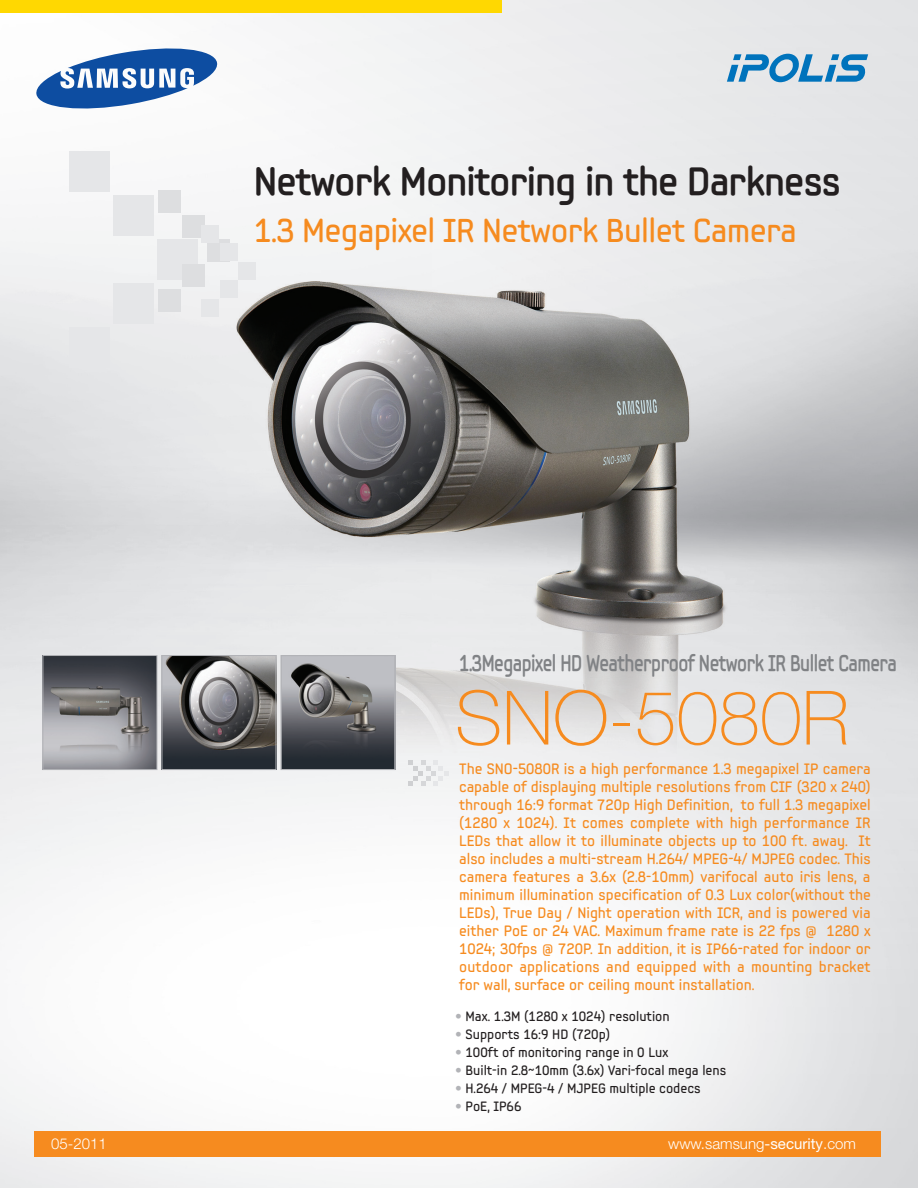
<style>
.page{position:relative;width:918px;height:1188px;background:#fff}
.page>*{position:absolute;margin:0;border:0;box-sizing:border-box;transform-origin:0 0}
.t1{font:100 75px "Helvetica Neue";color:#f68b1f}
.t2{font:700 39px "Samsung Imagination Modern";letter-spacing:-.02em;color:#231f20}
.t3{font:33px "Samsung Imagination Modern";letter-spacing:-.02em;color:#f68b1f}
.t4{font:700 22.5px "Samsung Imagination Modern";letter-spacing:-.025em;color:#808285;scale:.83 1}
.t5{font:15px/18px "Samsung Imagination Modern";color:#f68b1f;text-align:justify}
.t6{font:300 15px "Helvetica Neue LT";color:#fff}
.t7{font:13.5px "Samsung Imagination Modern";color:#231f20}
.s1{font-family:"Helvetica Neue LT";font-weight:300;color:#b2b3b7}
.s2{font-family:"Helvetica Neue";font-weight:400}
</style>
<div class="page">
<img style="left:0;top:0;width:918px;height:1188px">
<div style="left:34px;top:1131px;width:846px;height:26px;background:#f68b1f"></div>
<div style="left:0;top:0;width:502px;height:13px;background:#ffd801"></div>
<svg style="left:727px;top:54px;width:141px;height:28px;background:#7ab0d3"></svg>
<svg style="left:408px;top:761px;width:40px;height:25px"></svg>
<div style="left:69px;top:151px;width:41px;height:41px;background:#e5e6e8"></div>
<div style="left:113px;top:195px;width:41px;height:41px;background:#e5e6e8"></div>
<div style="left:157px;top:239px;width:40px;height:41px;background:#e5e6e8"></div>
<div style="left:113px;top:283px;width:41px;height:41px;background:#e5e6e8"></div>
<div style="left:69px;top:327px;width:41px;height:40px;background:#e5e6e8"></div>
<div style="left:158px;top:190px;width:23px;height:23px;background:#dddee0"></div>
<div style="left:182px;top:215px;width:23px;height:23px;background:#dddee0"></div>
<div style="left:207px;top:239px;width:23px;height:23px;background:#dddee0"></div>
<div style="left:182px;top:264px;width:23px;height:23px;background:#dddee0"></div>
<div style="left:158px;top:289px;width:23px;height:23px;background:#dddee0"></div>
<div style="left:202px;top:225px;width:17px;height:17px;background:#e5e6e8"></div>
<div style="left:220px;top:243px;width:17px;height:18px;background:#e5e6e8"></div>
<div style="left:239px;top:262px;width:17px;height:17px;background:#e5e6e8"></div>
<div style="left:220px;top:280px;width:17px;height:18px;background:#e5e6e8"></div>
<div style="left:202px;top:299px;width:17px;height:17px;background:#e5e6e8"></div>
<svg style="left:35px;top:44px;width:183px;height:69px"></svg>
<img style="left:45px;top:657px;width:110px;height:111px">
<div style="left:43px;top:655px;width:114px;height:115px;border:1px solid #b2b3b7"></div>
<img style="left:164px;top:657px;width:110px;height:111px">
<div style="left:162px;top:655px;width:114px;height:115px;border:1px solid #b2b3b7"></div>
<img style="left:283px;top:658px;width:110px;height:110px">
<div style="left:281px;top:655px;width:114px;height:115px;border:1px solid #b2b3b7"></div>
<p class="t2" style="left:254px;top:157px;width:589px">Network Monitoring in the Darkness</p>
<p class="t3" style="left:254px;top:209px;width:545px">1.3 Megapixel IR Network Bullet Camera</p>
<p class="t6" style="left:51px;top:1134px;width:57px">05-2011</p>
<p class="t4" style="left:459px;top:649px;width:529px">1.3Megapixel HD Weatherproof Network IR Bullet Camera</p>
<p class="t1" style="left:455px;top:675px;width:396px">SNO-5080R</p>
<p class="t5" style="left:459px;top:760px;width:413px">The SNO-5080R is a high performance 1.3 megapixel IP camera capable of displaying multiple resolutions from CIF (320 x 240) through 16:9 format 720p High Definition, to full 1.3 megapixel (1280 x 1024). It comes complete with high performance IR LEDs that allow it to illuminate objects up to 100 ft. away. It also includes a multi-stream H.264/ MPEG-4/ MJPEG codec. This camera features a 3.6x (2.8-10mm) varifocal auto iris lens, a minimum illumination specification of 0.3 Lux color(without the LEDs), True Day / Night operation with ICR, and is powered via either PoE or 24 VAC. Maximum frame rate is 22 fps @ 1280 x 1024; 30fps @ 720P. In addition, it is IP66-rated for indoor or outdoor applications and equipped with a mounting bracket for wall, surface or ceiling mount installation.</p>
<p class="t7" style="left:455px;top:1008px;width:216px"><span class="s1">•</span> Max. 1.3M (1280 x 1024) resolution</p>
<p class="t7" style="left:455px;top:1026px;width:157px"><span class="s1">•</span> Supports 16:9 HD (720p)</p>
<p class="t7" style="left:455px;top:1044px;width:215px"><span class="s1">•</span> 100ft of monitoring range in 0 Lux</p>
<p class="t7" style="left:455px;top:1062px;width:273px"><span class="s1">•</span> Built-in 2.8~10mm (3.6x) Vari-focal mega lens</p>
<p class="t7" style="left:455px;top:1080px;width:247px"><span class="s1">•</span> H.264 / MPEG-4 / MJPEG multiple codecs</p>
<p class="t7" style="left:455px;top:1098px;width:68px"><span class="s1">•</span> PoE, IP66</p>
<p class="t6" style="left:668px;top:1134px;width:189px">www.samsung<span class="s2">-security</span>.com</p>
</div>
